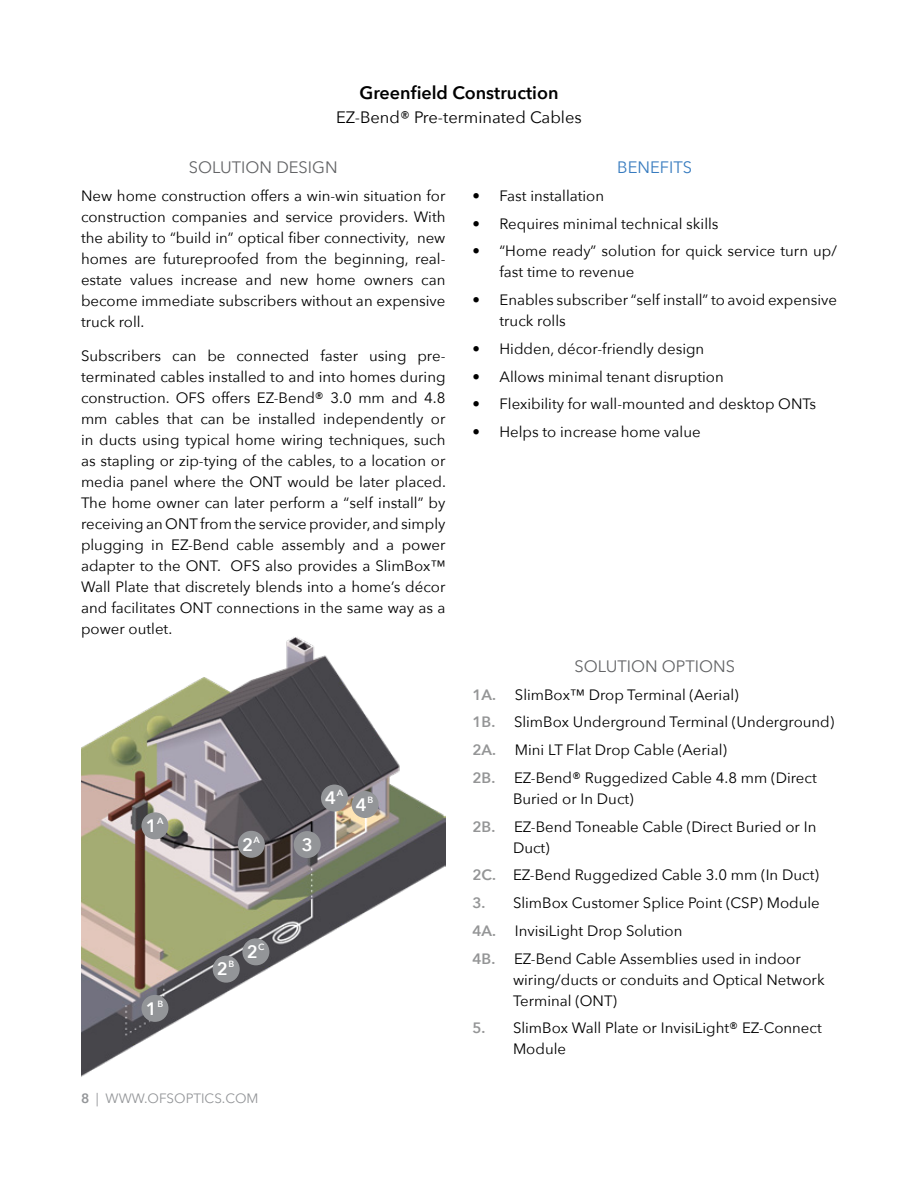
<style>
.page{position:relative;width:918px;height:1188px;background:#fff}
.page>*{position:absolute;margin:0;border:0;box-sizing:border-box;transform-origin:0 0}
.t1{font:600 18px "Avenir Next";color:#000}
.t2{font:600 18px "Avenir Next";color:#fff}
.t3{font:16.5px "Avenir Next";color:#636466}
.t4{font:16.5px "Avenir Next";color:#000}
.t5{font:16.5px "Avenir Next";color:#377bbf}
.t6{font:15px/21px "Avenir Next";color:#000}
.t7{font:13.5px "Avenir Next";color:#939598}
.t8{font:600 9px "Avenir Next";color:#fff}
.s1{font-weight:600}
.s2{font-weight:600;color:#949596}
</style>
<div class="page">
<img style="left:81px;top:637px;width:365px;height:440px">
<div style="left:321px;top:785px;width:27px;height:27px;background:#939598;border-radius:50%"></div>
<div style="left:242px;top:938px;width:27px;height:27px;background:#939598;border-radius:50%"></div>
<div style="left:141px;top:812px;width:27px;height:27px;background:#939598;border-radius:50%"></div>
<div style="left:238px;top:831px;width:27px;height:27px;background:#939598;border-radius:50%"></div>
<div style="left:141px;top:995px;width:27px;height:27px;background:#939598;border-radius:50%"></div>
<div style="left:213px;top:956px;width:27px;height:27px;background:#939598;border-radius:50%"></div>
<div style="left:294px;top:831px;width:27px;height:27px;background:#939598;border-radius:50%"></div>
<div style="left:352px;top:791px;width:27px;height:27px;background:#939598;border-radius:50%"></div>
<p class="t1" style="left:359px;top:77px;width:201px">Greenfield Construction</p>
<p class="t4" style="left:336px;top:103px;width:247px">EZ-Bend® Pre-terminated Cables</p>
<p class="t3" style="left:189px;top:153px;width:150px">SOLUTION DESIGN</p>
<p class="t6" style="left:81px;top:184px;width:366px;text-align:justify">New home construction offers a win-win situation for construction companies and service providers. With the ability to “build in” optical fiber connectivity, new homes are futureproofed from the beginning, real&shy;estate values increase and new home owners can become immediate subscribers without an expensive truck roll.</p>
<p class="t6" style="left:81px;top:345px;width:366px;text-align:justify">Subscribers can be connected faster using pre&shy;terminated cables installed to and into homes during construction. OFS offers EZ-Bend® 3.0 mm and 4.8 mm cables that can be installed independently or in ducts using typical home wiring techniques, such as stapling or zip-tying of the cables, to a location or media panel where the ONT would be later placed.<br>The home owner can later perform a “self install” by receiving an ONT from the service provider, and simply plugging in EZ-Bend cable assembly and a power adapter to the ONT. OFS also provides a SlimBox™ Wall Plate that discretely blends into a home’s décor and facilitates ONT connections in the same way as a power outlet.</p>
<p class="t2" style="left:146px;top:810px;width:19px">1<sup>A</sup></p>
<p class="t2" style="left:146px;top:993px;width:19px">1<sup>B</sup></p>
<p class="t2" style="left:242px;top:829px;width:19px">2<sup>A</sup></p>
<p class="t2" style="left:217px;top:954px;width:19px">2<sup>B</sup></p>
<p class="t2" style="left:247px;top:936px;width:19px">2<sup>C</sup></p>
<p class="t7" style="left:81px;top:1087px;width:179px"><span class="s1">8</span> | WWW.OFSOPTICS.COM</p>
<p class="t2" style="left:302px;top:829px;width:12px">3</p>
<p class="t8" style="left:337px;top:785px;width:8px">A</p>
<p class="t2" style="left:325px;top:783px;width:12px">4</p>
<p class="t2" style="left:356px;top:789px;width:19px">4<sup>B</sup></p>
<p class="t5" style="left:617px;top:153px;width:76px">BENEFITS</p>
<p class="t6" style="left:472px;top:184px;width:133px">• Fast installation</p>
<p class="t6" style="left:472px;top:212px;width:248px">• Requires minimal technical skills</p>
<p class="t6" style="left:500px;top:240px;width:339px;text-indent:-27px">• “Home ready” solution for quick service turn up/ fast time to revenue</p>
<p class="t6" style="left:500px;top:289px;width:339px;text-indent:-27px">• Enables subscriber “self install” to avoid expensive truck rolls</p>
<p class="t6" style="left:472px;top:337px;width:233px">• Hidden, décor-friendly design</p>
<p class="t6" style="left:472px;top:365px;width:253px">• Allows minimal tenant disruption</p>
<p class="t6" style="left:472px;top:393px;width:345px">• Flexibility for wall-mounted and desktop ONTs</p>
<p class="t6" style="left:472px;top:421px;width:230px">• Helps to increase home value</p>
<p class="t3" style="left:574px;top:652px;width:162px">SOLUTION OPTIONS</p>
<p class="t6" style="left:472px;top:680px;width:363px;line-height:27.8px"><span class="s2">1A.</span> SlimBox™ Drop Terminal (Aerial)<br><span class="s2">1B.</span> SlimBox Underground Terminal (Underground)<br><span class="s2">2A.</span> Mini LT Flat Drop Cable (Aerial)<br><span class="s2">2B.</span> EZ-Bend® Ruggedized Cable 4.8 mm (Direct</p>
<p class="t6" style="left:472px;top:784px;width:345px;line-height:27.8px;text-indent:40px">Buried or In Duct)<br><span class="s2">2B.</span> EZ-Bend Toneable Cable (Direct Buried or In</p>
<p class="t6" style="left:472px;top:833px;width:348px;line-height:27.8px;text-indent:40px">Duct)<br><span class="s2">2C.</span> EZ-Bend Ruggedized Cable 3.0 mm (In Duct)</p>
<p class="t6" style="left:472px;top:888px;width:349px;line-height:27.8px"><span class="s2">3.</span> SlimBox Customer Splice Point (CSP) Module<br><span class="s2">4A.</span> InvisiLight Drop Solution<br><span class="s2">4B.</span> EZ-Bend Cable Assemblies used in indoor</p>
<p class="t6" style="left:513px;top:968px;width:313px">wiring/ducts or conduits and Optical Network<br>Terminal (ONT)</p>
<p class="t6" style="left:513px;top:1017px;width:310px;text-indent:-40px"><span class="s2">5.</span> SlimBox Wall Plate or InvisiLight® EZ-Connect<br>Module</p>
</div>
